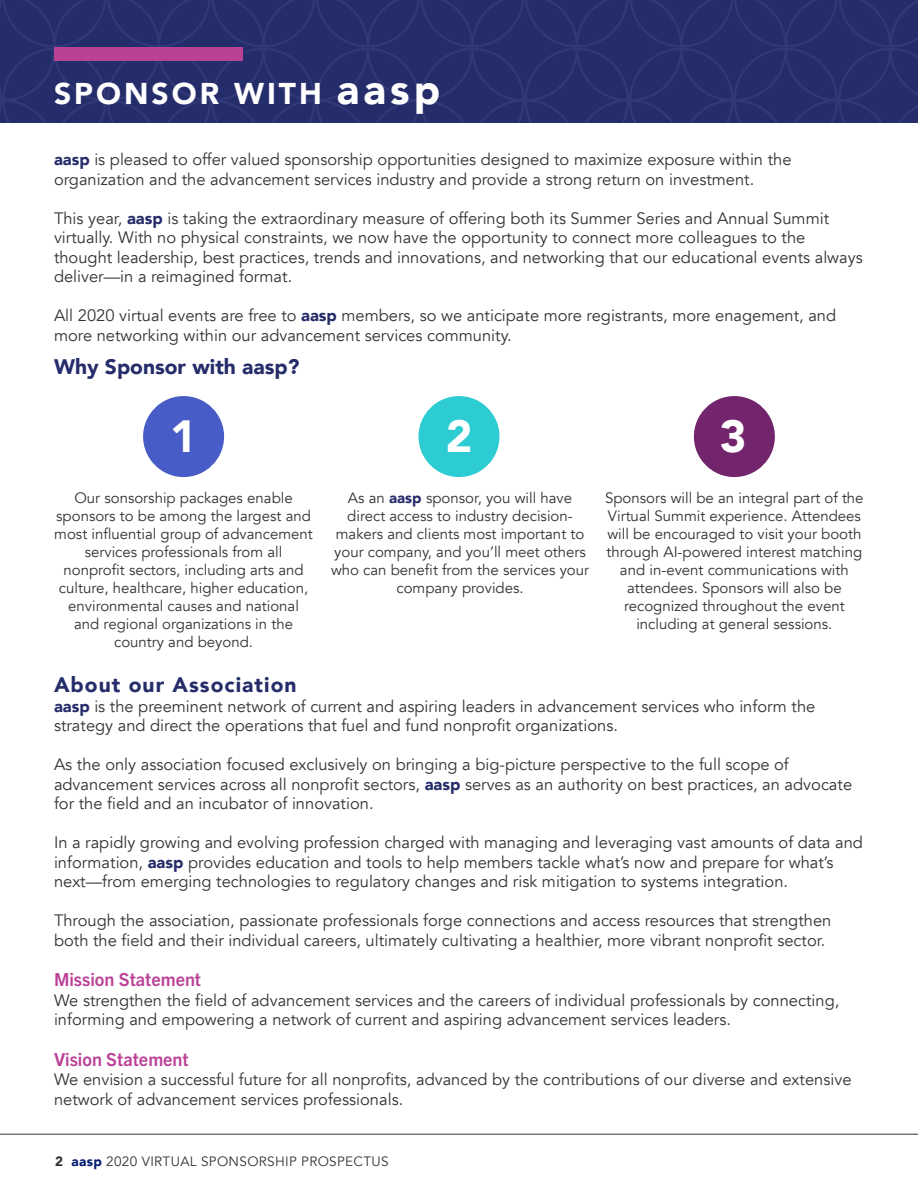
<style>
.page{position:relative;width:918px;height:1188px;background:#fff}
.page>*{position:absolute;margin:0;border:0;box-sizing:border-box;transform-origin:0 0}
.t1{font:900 45px "Avenir";color:#fff}
.t2{font:900 30px "Avenir";letter-spacing:.1em;color:#fff}
.t3{font:900 21px "Avenir";letter-spacing:.05em;color:#252c6a}
.t4{font:900 21px "Avenir";color:#252c6a}
.t5{font:700 18px "Trade Gothic Next LT Pro";color:#bb4197}
.t6{font:16.5px/19.5px "Avenir";color:#333}
.t7{font:15px/18px "Avenir";color:#333;text-align:center}
.t8{font:13.5px "Avenir";letter-spacing:.025em;color:#333}
.s1{font-size:42px}
.s2{font-weight:900;color:#252c6a}
.s3{font-weight:900}
.s4{font-weight:900;color:#001a70}
</style>
<div class="page">
<img style="left:0;top:0;width:918px;height:123px">
<div style="left:54px;top:48px;width:189px;height:13px;background:#bb4197"></div>
<hr style="left:0;top:1134px;width:918px;height:1px;background:#333">
<div style="left:143px;top:396px;width:81px;height:81px;background:#485cc7;border-radius:50%"></div>
<div style="left:418px;top:396px;width:82px;height:81px;background:#2dccd3;border-radius:50%"></div>
<div style="left:694px;top:396px;width:81px;height:81px;background:#72246c;border-radius:50%"></div>
<h2 class="t2" style="left:54px;top:68px;width:388px">SPONSOR WITH <span class="s1">aasp</span></h2>
<p class="t6" style="left:54px;top:150px;width:739px"><span class="s2">aasp</span> is pleased to offer valued sponsorship opportunities designed to maximize exposure within the organization and the advancement services industry and provide a strong return on investment.</p>
<p class="t6" style="left:54px;top:209px;width:810px">This year, <span class="s2">aasp</span> is taking the extraordinary measure of offering both its Summer Series and Annual Summit virtually. With no physical constraints, we now have the opportunity to connect more colleagues to the thought leadership, best practices, trends and innovations, and networking that our educational events always deliver—in a reimagined format.</p>
<p class="t6" style="left:54px;top:306px;width:784px">All 2020 virtual events are free to <span class="s2">aasp</span> members, so we anticipate more registrants, more enagement, and more networking within our advancement services community.</p>
<p class="t4" style="left:54px;top:349px;width:247px">Why Sponsor with aasp?</p>
<h1 class="t1" style="left:170px;top:398px;width:28px">1</h1>
<p class="t7" style="left:54px;top:490px;width:260px">Our sonsorship packages enable sponsors to be among the largest and most influential group of advancement services professionals from all nonprofit sectors, including arts and culture, healthcare, higher education, environmental causes and national and regional organizations in the country and beyond.</p>
<h1 class="t1" style="left:446px;top:398px;width:28px">2</h1>
<p class="t7" style="left:331px;top:490px;width:260px">As an <span class="s2">aasp</span> sponsor, you will have direct access to industry decision&shy;makers and clients most important to your company, and you’ll meet others who can benefit from the services your company provides.</p>
<h1 class="t1" style="left:720px;top:398px;width:28px">3</h1>
<p class="t7" style="left:605px;top:490px;width:260px">Sponsors will be an integral part of the Virtual Summit experience. Attendees will be encouraged to visit your booth through AI-powered interest matching and in-event communications with attendees. Sponsors will also be recognized throughout the event including at general sessions.</p>
<p class="t3" style="left:54px;top:667px;width:244px">About our Association</p>
<p class="t6" style="left:54px;top:696px;width:763px"><span class="s2">aasp</span> is the preeminent network of current and aspiring leaders in advancement services who inform the strategy and direct the operations that fuel and fund nonprofit organizations.</p>
<p class="t6" style="left:54px;top:755px;width:800px">As the only association focused exclusively on bringing a big-picture perspective to the full scope of advancement services across all nonprofit sectors, <span class="s2">aasp</span> serves as an authority on best practices, an advocate for the field and an incubator of innovation.</p>
<p class="t6" style="left:54px;top:833px;width:810px">In a rapidly growing and evolving profession charged with managing and leveraging vast amounts of data and information, <span class="s2">aasp</span> provides education and tools to help members tackle what’s now and prepare for what’s next—from emerging technologies to regulatory changes and risk mitigation to systems integration.</p>
<p class="t6" style="left:54px;top:911px;width:779px">Through the association, passionate professionals forge connections and access resources that strengthen both the field and their individual careers, ultimately cultivating a healthier, more vibrant nonprofit sector.</p>
<p class="t5" style="left:54px;top:967px;width:149px">Mission Statement</p>
<p class="t6" style="left:54px;top:990px;width:787px">We strengthen the field of advancement services and the careers of individual professionals by connecting, informing and empowering a network of current and aspiring advancement services leaders.</p>
<p class="t5" style="left:54px;top:1047px;width:136px">Vision Statement</p>
<p class="t6" style="left:54px;top:1070px;width:799px">We envision a successful future for all nonprofits, advanced by the contributions of our diverse and extensive network of advancement services professionals.</p>
<p class="t8" style="left:55px;top:1153px;width:335px"><span class="s3">2</span> <span class="s4">aasp</span> 2020 VIRTUAL SPONSORSHIP PROSPECTUS</p>
</div>
